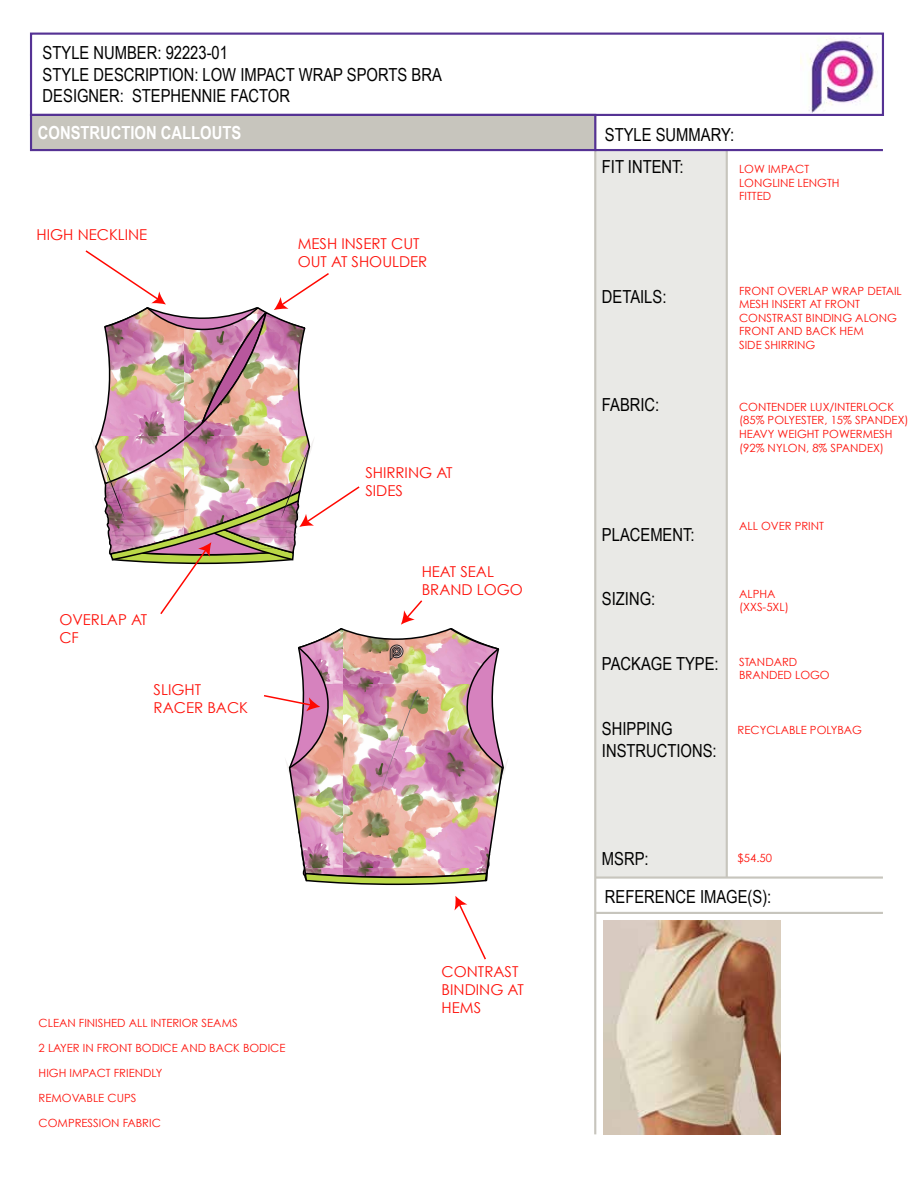
<style>
.page{position:relative;width:918px;height:1188px;background:#fff}
.page>*{position:absolute;margin:0;border:0;box-sizing:border-box;transform-origin:0 0}
.t1{font:18px/21.6px "Arial Narrow";color:#000}
.t2{font:700 18px "Arial Narrow";color:#fff}
.t3{font:15px/18px "Century Gothic";color:#fe120b}
.t4{font:11.25px/13.5px "Century Gothic";color:#fe120b}
</style>
<div class="page">
<img style="left:603px;top:920px;width:178px;height:214px">
<div style="left:595px;top:150px;width:132px;height:728px;background:#e9e9e6"></div>
<hr style="left:594px;top:115px;width:2px;height:1019px;background:#c7c5bd">
<hr style="left:726px;top:150px;width:2px;height:728px;background:#c7c5bd">
<hr style="left:595px;top:149px;width:288px;height:2px;background:#553294">
<hr style="left:595px;top:876px;width:288px;height:3px;background:#c7c5bd">
<div style="left:30px;top:33px;width:854px;height:83px;border:2px solid #553294"></div>
<hr style="left:595px;top:912px;width:288px;height:2px;background:#c7c5bd">
<div style="left:30px;top:114px;width:566px;height:37px;background:#c7c5bd;border:2px solid #553294"></div>
<img style="left:800px;top:37px;width:77px;height:76px">
<svg style="left:454px;top:896px;width:32px;height:64px"></svg>
<svg style="left:85px;top:250px;width:423px;height:636px"></svg>
<h1 class="t1" style="left:43px;top:41px;width:401px">STYLE NUMBER: 92223-01<br>STYLE DESCRIPTION: LOW IMPACT WRAP SPORTS BRA<br>DESIGNER: STEPHENNIE FACTOR</h1>
<h1 class="t2" style="left:38px;top:119px;width:205px">CONSTRUCTION CALLOUTS</h1>
<h2 class="t3" style="left:37px;top:225px;width:112px">HIGH NECKLINE</h2>
<h2 class="t3" style="left:298px;top:234px;width:131px">MESH INSERT CUT<br>OUT AT SHOULDER</h2>
<h2 class="t3" style="left:59px;top:610px;width:90px">OVERLAP AT<br>CF</h2>
<h2 class="t3" style="left:154px;top:680px;width:96px">SLIGHT<br>RACER BACK</h2>
<h2 class="t3" style="left:365px;top:463px;width:89px">SHIRRING AT<br>SIDES</h2>
<h2 class="t3" style="left:422px;top:562px;width:103px">HEAT SEAL<br>BRAND LOGO</h2>
<p class="t4" style="left:39px;top:1016px;width:201px">CLEAN FINISHED ALL INTERIOR SEAMS</p>
<p class="t4" style="left:39px;top:1041px;width:248px">2 LAYER IN FRONT BODICE AND BACK BODICE</p>
<p class="t4" style="left:39px;top:1066px;width:125px">HIGH IMPACT FRIENDLY</p>
<p class="t4" style="left:39px;top:1091px;width:99px">REMOVABLE CUPS</p>
<p class="t4" style="left:39px;top:1116px;width:124px">COMPRESSION FABRIC</p>
<h2 class="t3" style="left:442px;top:962px;width:84px">CONTRAST<br>BINDING AT<br>HEMS</h2>
<h1 class="t1" style="left:605px;top:123px;width:131px">STYLE SUMMARY:</h1>
<h1 class="t1" style="left:602px;top:156px;width:83px">FIT INTENT:</h1>
<p class="t4" style="left:739px;top:162px;width:102px">LOW IMPACT<br>LONGLINE LENGTH<br>FITTED</p>
<h1 class="t1" style="left:602px;top:285px;width:66px">DETAILS:</h1>
<h1 class="t1" style="left:602px;top:393px;width:59px">FABRIC:</h1>
<p class="t4" style="left:739px;top:284px;width:164px">FRONT OVERLAP WRAP DETAIL<br>MESH INSERT AT FRONT<br>CONSTRAST BINDING ALONG<br>FRONT AND BACK HEM<br>SIDE SHIRRING</p>
<p class="t4" style="left:739px;top:400px;width:171px">CONTENDER LUX/INTERLOCK (85% POLYESTER, 15% SPANDEX)<br>HEAVY WEIGHT POWERMESH (92% NYLON, 8% SPANDEX)</p>
<h1 class="t1" style="left:602px;top:523px;width:94px">PLACEMENT:</h1>
<p class="t4" style="left:739px;top:519px;width:86px">ALL OVER PRINT</p>
<h1 class="t1" style="left:602px;top:588px;width:55px">SIZING:</h1>
<p class="t4" style="left:739px;top:587px;width:51px">ALPHA (XXS-5XL)</p>
<h1 class="t1" style="left:602px;top:652px;width:118px">PACKAGE TYPE:</h1>
<p class="t4" style="left:739px;top:655px;width:92px">STANDARD<br>BRANDED LOGO</p>
<h1 class="t1" style="left:602px;top:717px;width:116px">SHIPPING<br>INSTRUCTIONS:</h1>
<p class="t4" style="left:738px;top:723px;width:126px">RECYCLABLE POLYBAG</p>
<h1 class="t1" style="left:602px;top:847px;width:48px">MSRP:</h1>
<p class="t4" style="left:738px;top:851px;width:36px">$54.50</p>
<h1 class="t1" style="left:605px;top:886px;width:168px">REFERENCE IMAGE(S):</h1>
</div>
